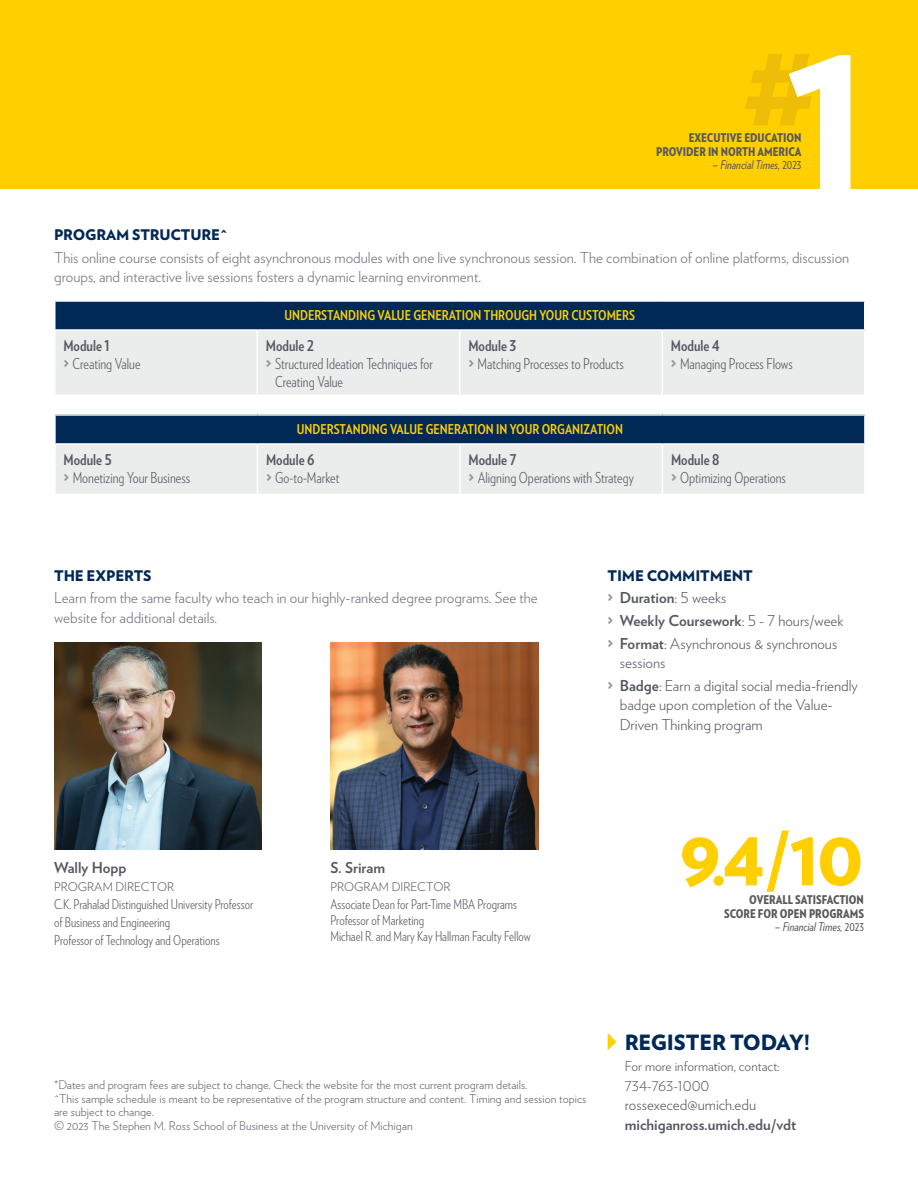
<style>
.page{position:relative;width:918px;height:1188px;background:#fff}
.page>*{position:absolute;margin:0;border:0;box-sizing:border-box;transform-origin:0 0}
.t1{font:900 64.5px "Verlag";color:#ffcf00}
.Intro{font:900 21px "Verlag";letter-spacing:-.01em;color:#002957}
.Intro-2{font:300 15px/19.5px "Verlag";color:#6e727b}
.Body_Copy{font:300 15px/18px "Verlag Condensed";color:#555962}
.Body_Copy-2{font:300 15px/19.5px "Verlag";color:#555962}
.Body_Copy-3{font:700 15px/19.5px "Verlag";color:#555962}
.Body_Copy-4{font:700 15px "Verlag Condensed";color:#555962}
.Intro-3{font:900 14.7px "Verlag";letter-spacing:-.01em;color:#002957}
.SUBHEAD{font:900 14.7px "Verlag";letter-spacing:-.01em;color:#002957}
.Body_Copy-5{font:300 13.5px/18px "Verlag Condensed";color:#555962}
.t2{font:700 13.5px "Verlag Condensed";color:#ffcf00}
.Body_Copy-6{font:300 13.5px/19.5px "Verlag";color:#555962}
.t3{font:300 12px/13.5px "Verlag";color:#61656e}
.Intro-4{font:900 12px/13.5px "Verlag Condensed";color:#58595b;text-align:right}
.Intro-5{font:italic 12px "Verlag Condensed";color:#58595b;scale:1.19 1}
.Body_Copy-7{font:300 12px "Verlag";color:#555962}
.s1{font-style:normal}
.s2{font-weight:700}
.s3{font-family:"Verlag";font-weight:900;color:#949698}
.s4{font-weight:900;color:#949698}
.s5{font-weight:300}
</style>
<div class="page">
<div style="left:0;top:0;width:918px;height:189px;background:#ffcf00"></div>
<img style="left:330px;top:642px;width:208px;height:208px">
<img style="left:54px;top:642px;width:208px;height:208px">
<svg style="left:745px;top:54px;width:105px;height:135px"></svg>
<div style="left:55px;top:301px;width:810px;height:29px;background:#002957"></div>
<div style="left:56px;top:331px;width:808px;height:64px;background:#ebecec"></div>
<hr style="left:54px;top:300px;width:203px;height:2px;background:#fff">
<hr style="left:54px;top:302px;width:2px;height:27px;background:#fff">
<hr style="left:257px;top:300px;width:203px;height:2px;background:#fff">
<hr style="left:460px;top:300px;width:202px;height:2px;background:#fff">
<hr style="left:662px;top:300px;width:204px;height:2px;background:#fff">
<hr style="left:864px;top:302px;width:2px;height:27px;background:#fff">
<hr style="left:54px;top:329px;width:203px;height:2px;background:#fff">
<hr style="left:257px;top:329px;width:203px;height:2px;background:#fff">
<hr style="left:256px;top:331px;width:2px;height:64px;background:#fff">
<hr style="left:460px;top:329px;width:202px;height:2px;background:#fff">
<hr style="left:459px;top:331px;width:1px;height:64px;background:#fff">
<hr style="left:662px;top:329px;width:204px;height:2px;background:#fff">
<hr style="left:662px;top:331px;width:1px;height:64px;background:#fff">
<svg style="left:608px;top:1033px;width:8px;height:17px"></svg>
<div style="left:55px;top:415px;width:810px;height:29px;background:#002957"></div>
<div style="left:56px;top:445px;width:808px;height:49px;background:#ebecec"></div>
<hr style="left:54px;top:414px;width:203px;height:2px;background:#fff">
<hr style="left:54px;top:416px;width:2px;height:27px;background:#fff">
<hr style="left:257px;top:414px;width:203px;height:2px;background:#fff">
<hr style="left:460px;top:414px;width:202px;height:2px;background:#fff">
<hr style="left:662px;top:414px;width:204px;height:2px;background:#fff">
<hr style="left:864px;top:416px;width:2px;height:27px;background:#fff">
<hr style="left:54px;top:443px;width:203px;height:2px;background:#fff">
<hr style="left:257px;top:443px;width:203px;height:2px;background:#fff">
<hr style="left:257px;top:445px;width:1px;height:49px;background:#fff">
<hr style="left:460px;top:443px;width:202px;height:2px;background:#fff">
<hr style="left:459px;top:445px;width:2px;height:49px;background:#fff">
<hr style="left:662px;top:443px;width:204px;height:2px;background:#fff">
<hr style="left:662px;top:445px;width:1px;height:49px;background:#fff">
<p class="Intro-4" style="left:656px;top:130px;width:147px">EXECUTIVE EDUCATION<br>PROVIDER IN NORTH AMERICA</p>
<p class="Intro-5" style="left:713px;top:156px;width:76px">– Financial Times, <span class="s1">2023</span></p>
<p class="SUBHEAD" style="left:54px;top:222px;width:175px">PROGRAM STRUCTURE^</p>
<p class="Intro-2" style="left:54px;top:247px;width:797px">This online course consists of eight asynchronous modules with one live synchronous session. The combination of online platforms, discussion groups, and interactive live sessions fosters a dynamic learning environment.</p>
<p class="t2" style="left:284px;top:306px;width:352px">UNDERSTANDING VALUE GENERATION THROUGH YOUR CUSTOMERS</p>
<p class="Body_Copy" style="left:63px;top:336px;width:79px"><span class="s2">Module 1<br></span><span class="s3">&gt;</span> Creating Value</p>
<p class="Body_Copy-4" style="left:266px;top:334px;width:50px">Module 2</p>
<p class="Body_Copy" style="left:468px;top:336px;width:157px"><span class="s2">Module 3<br></span><span class="s3">&gt;</span> Matching Processes to Products</p>
<p class="Body_Copy" style="left:671px;top:336px;width:124px"><span class="s2">Module 4<br></span><span class="s3">&gt;</span> Managing Process Flows</p>
<p class="Body_Copy" style="left:266px;top:354px;width:169px"><span class="s3">&gt;</span> Structured Ideation Techniques for</p>
<p class="Body_Copy" style="left:275px;top:372px;width:70px">Creating Value</p>
<p class="t2" style="left:297px;top:419px;width:328px">UNDERSTANDING VALUE GENERATION IN YOUR ORGANIZATION</p>
<p class="Body_Copy" style="left:64px;top:450px;width:128px"><span class="s2">Module 5<br></span><span class="s3">&gt;</span> Monetizing Your Business</p>
<p class="Body_Copy" style="left:266px;top:450px;width:75px"><span class="s2">Module 6<br></span><span class="s3">&gt;</span> Go-to-Market</p>
<p class="Body_Copy" style="left:469px;top:450px;width:167px"><span class="s2">Module 7<br></span><span class="s3">&gt;</span> Aligning Operations with Strategy</p>
<p class="Body_Copy" style="left:671px;top:450px;width:116px"><span class="s2">Module 8<br></span><span class="s3">&gt;</span> Optimizing Operations</p>
<p class="Intro-3" style="left:54px;top:563px;width:99px">THE EXPERTS</p>
<p class="Intro-2" style="left:54px;top:587px;width:485px">Learn from the same faculty who teach in our highly-ranked degree programs. See the website for additional details.</p>
<p class="Intro-3" style="left:608px;top:563px;width:147px">TIME COMMITMENT</p>
<p class="Body_Copy-3" style="left:608px;top:587px;width:120px"><span class="s4">&gt;</span> Duration<span class="s5">: 5 weeks</span></p>
<p class="Body_Copy-3" style="left:608px;top:610px;width:238px"><span class="s4">&gt;</span> Weekly Coursework<span class="s5">: 5 - 7 hours/week</span></p>
<p class="Body_Copy-2" style="left:620px;top:633px;width:219px;text-indent:-12px"><span class="s4">&gt;</span> <span class="s2">Format</span>: Asynchronous &amp; synchronous sessions</p>
<p class="Body_Copy-2" style="left:620px;top:675px;width:240px;text-indent:-12px"><span class="s4">&gt;</span> <span class="s2">Badge</span>: Earn a digital social media-friendly badge upon completion of the Value-<br>Driven Thinking program</p>
<p class="Body_Copy-3" style="left:54px;top:857px;width:74px">Wally Hopp</p>
<p class="Body_Copy-7" style="left:54px;top:878px;width:122px">PROGRAM DIRECTOR</p>
<p class="Body_Copy-5" style="left:54px;top:895px;width:201px">C.K. Prahalad Distinguished University Professor of Business and Engineering<br>Professor of Technology and Operations</p>
<p class="Body_Copy-3" style="left:330px;top:857px;width:56px">S. Sriram</p>
<p class="Body_Copy-7" style="left:330px;top:878px;width:122px">PROGRAM DIRECTOR</p>
<p class="Body_Copy-5" style="left:330px;top:896px;width:202px;line-height:16.2px">Associate Dean for Part-Time MBA Programs<br>Professor of Marketing<br>Michael R. and Mary Kay Hallman Faculty Fellow</p>
<p class="t3" style="left:54px;top:1078px;width:534px">*Dates and program fees are subject to change. Check the website for the most current program details.<br>^This sample schedule is meant to be representative of the program structure and content. Timing and session topics are subject to change.<br>© 2023 The Stephen M. Ross School of Business at the University of Michigan</p>
<p class="t1" style="left:679px;top:809px;width:187px">9.4/10</p>
<p class="Intro-4" style="left:749px;top:893px;width:116px">OVERALL SATISFACTION</p>
<p class="Intro-4" style="left:724px;top:906px;width:141px">SCORE FOR OPEN PROGRAMS</p>
<p class="Intro-5" style="left:775px;top:918px;width:76px">– Financial Times, <span class="s1">2023</span></p>
<p class="Intro" style="left:625px;top:1026px;width:187px">REGISTER TODAY!</p>
<p class="Body_Copy-6" style="left:625px;top:1056px;width:156px">For more information, contact:<br>734-763-1000</p>
<p class="Body_Copy-3" style="left:625px;top:1094px;width:173px"><span class="s5">rossexeced@umich.edu </span>michiganross.umich.edu/vdt</p>
</div>
